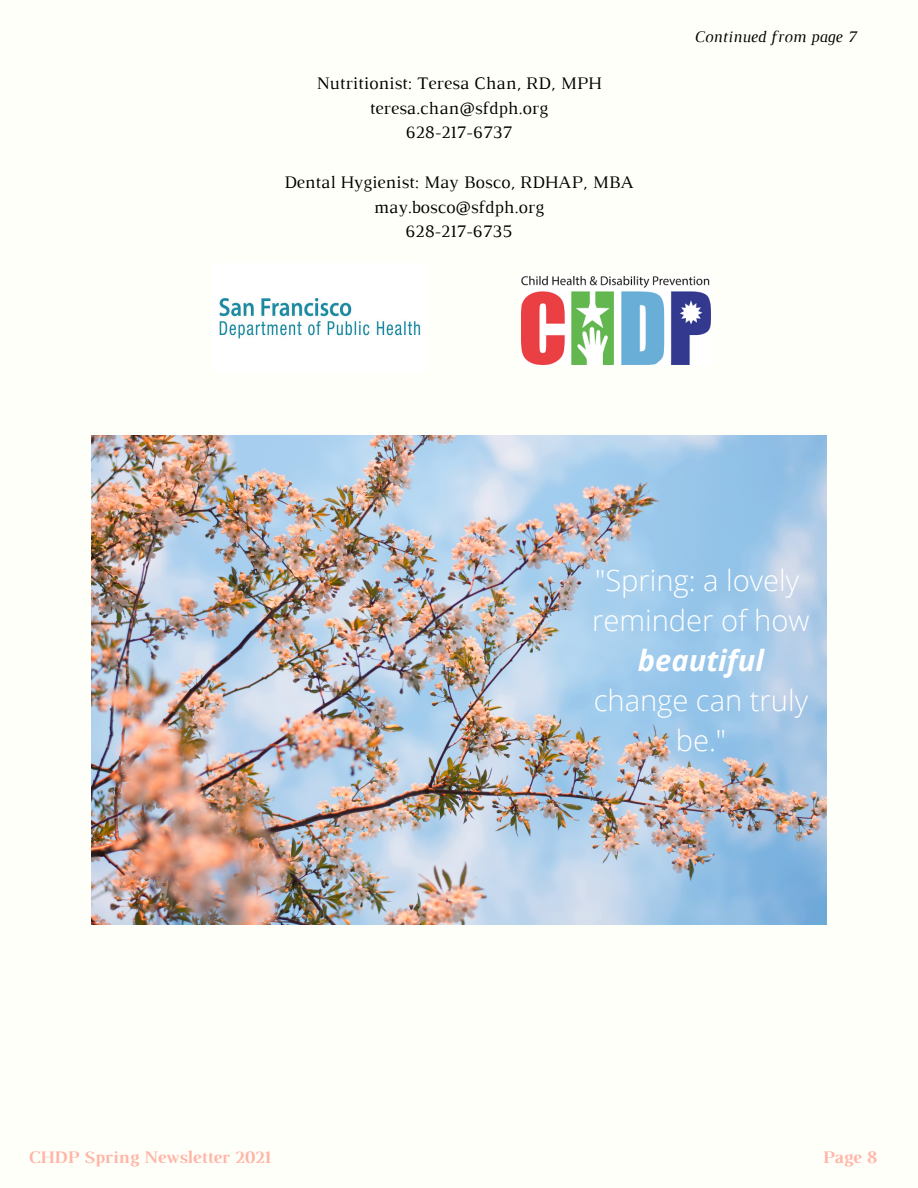
<style>
.page{position:relative;width:918px;height:1188px;background:#fffff9}
.page>*{position:absolute;margin:0;border:0;box-sizing:border-box;transform-origin:0 0}
.t1{font:300 29.1px/40px "Open Sans";color:#fff;text-align:center}
.t2{font:italic 700 29.1px "Open Sans";color:#fff}
.t3{font:18px "Luthier";color:#000}
.t4{font:700 18px "Luthier";color:#ffb6a9}
.t5{font:italic 16.5px "Luthier";color:#000}
</style>
<div class="page">
<img style="left:92px;top:436px;width:734px;height:489px">
<img style="left:219px;top:297px;width:202px;height:42px">
<img style="left:521px;top:276px;width:189px;height:89px">
<p class="t3" style="left:317px;top:76px;width:286px">Nutritionist: Teresa Chan, RD, MPH</p>
<p class="t3" style="left:370px;top:101px;width:180px">teresa.chan@sfdph.org</p>
<p class="t3" style="left:406px;top:126px;width:108px">628-217-6737</p>
<p class="t3" style="left:284px;top:175px;width:351px">Dental Hygienist: May Bosco, RDHAP, MBA</p>
<p class="t3" style="left:374px;top:200px;width:172px">may.bosco@sfdph.org</p>
<p class="t3" style="left:406px;top:225px;width:108px">628-217-6735</p>
<p class="t5" style="left:694px;top:30px;width:163px">Continued from page 7</p>
<p class="t1" style="left:595px;top:560px;width:205px">"Spring: a lovely</p>
<p class="t1" style="left:592px;top:600px;width:219px">reminder of how</p>
<p class="t2" style="left:638px;top:640px;width:128px">beautiful</p>
<p class="t1" style="left:594px;top:680px;width:216px">change can truly be."</p>
<p class="t4" style="left:28px;top:1150px;width:244px">CHDP Spring Newsletter 2021</p>
<p class="t4" style="left:822px;top:1150px;width:56px">Page 8</p>
</div>
